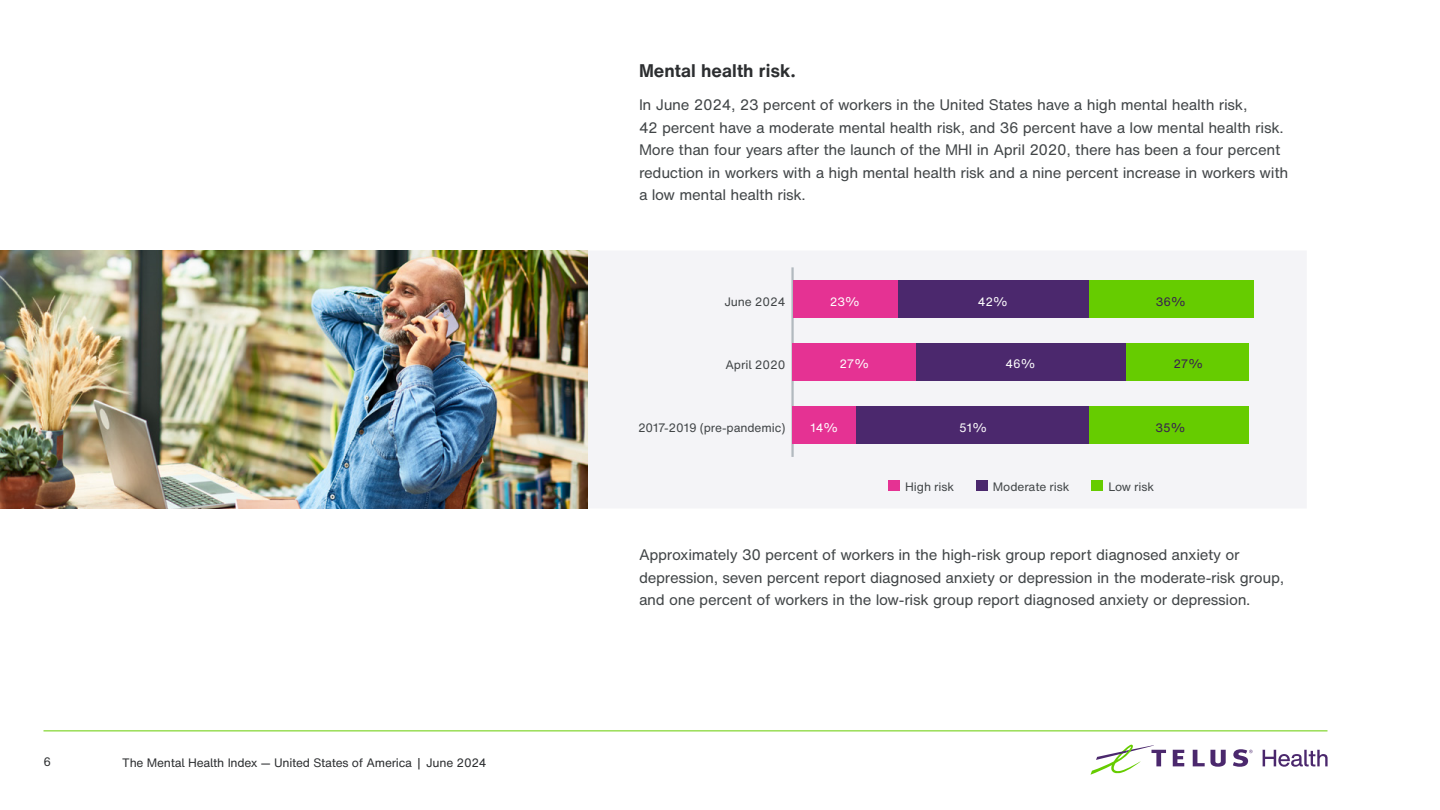
<style>
.page{position:relative;width:1440px;height:810px;background:#fff}
.page>*{position:absolute;margin:0;border:0;box-sizing:border-box;transform-origin:0 0}
.t1{font:700 18px "H Nfor TELUS";color:#2c2e30}
.t2{font:15px/22.5px "H Nfor TELUS";letter-spacing:-.02em;color:#414547}
.t3{font:12px "H Nfor TELUSSA";letter-spacing:-.02em;color:#2c2e30}
.t4{font:12px "H Nfor TELUSSA";letter-spacing:-.005em;color:#414547}
.t5{font:12px "H Nfor TELUS";letter-spacing:-.005em;color:#414547}
.t6{font:12px "H Nfor TELUS";color:#fff}
.t7{font:12px "H Nfor TELUS";color:#371e4f}
.t8{font:12px "H Nfor TELUS";color:#2c2e30}
</style>
<div class="page">
<svg style="left:1173px;top:750px;width:11px;height:16px"></svg>
<svg style="left:1193px;top:750px;width:33px;height:17px"></svg>
<svg style="left:1090px;top:745px;width:76px;height:30px"></svg>
<svg style="left:1233px;top:749px;width:20px;height:18px"></svg>
<svg style="left:1263px;top:750px;width:65px;height:17px"></svg>
<hr style="left:44px;top:730px;width:1284px;height:1px;background:#6c0">
<div style="left:1px;top:251px;width:1305px;height:257px;background:#f4f4f7"></div>
<hr style="left:791px;top:267px;width:3px;height:190px;background:#b2b9bf">
<div style="left:1089px;top:280px;width:164px;height:38px;background:#6c0"></div>
<div style="left:1125px;top:343px;width:124px;height:38px;background:#6c0"></div>
<div style="left:1089px;top:406px;width:160px;height:38px;background:#6c0"></div>
<div style="left:897px;top:280px;width:192px;height:38px;background:#4b286d"></div>
<div style="left:916px;top:343px;width:209px;height:38px;background:#4b286d"></div>
<div style="left:856px;top:406px;width:233px;height:38px;background:#4b286d"></div>
<div style="left:793px;top:280px;width:104px;height:38px;background:#e53293"></div>
<div style="left:793px;top:343px;width:123px;height:38px;background:#e53293"></div>
<div style="left:793px;top:406px;width:63px;height:38px;background:#e53293"></div>
<div style="left:1092px;top:480px;width:11px;height:11px;background:#6c0"></div>
<div style="left:976px;top:480px;width:12px;height:11px;background:#4b286d"></div>
<div style="left:888px;top:480px;width:12px;height:11px;background:#e53293"></div>
<img style="left:0;top:250px;width:588px;height:258px">
<p class="t8" style="left:44px;top:754px;width:9px">6</p>
<p class="t3" style="left:122px;top:754px;width:366px">The Mental Health Index — United States of America | June 2024</p>
<p class="t1" style="left:639px;top:57px;width:159px">Mental health risk.</p>
<p class="t2" style="left:639px;top:94px;width:651px">In June 2024, 23 percent of workers in the United States have a high mental health risk,<br>42 percent have a moderate mental health risk, and 36 percent have a low mental health risk.<br>More than four years after the launch of the MHI in April 2020, there has been a four percent reduction in workers with a high mental health risk and a nine percent increase in workers with a low mental health risk.</p>
<p class="t4" style="left:724px;top:293px;width:63px">June 2024</p>
<p class="t6" style="left:830px;top:293px;width:31px">23%</p>
<p class="t6" style="left:978px;top:293px;width:31px">42%</p>
<p class="t7" style="left:1156px;top:293px;width:31px">36%</p>
<p class="t4" style="left:725px;top:356px;width:61px">April 2020</p>
<p class="t6" style="left:840px;top:356px;width:31px">27%</p>
<p class="t6" style="left:1005px;top:356px;width:31px">46%</p>
<p class="t7" style="left:1173px;top:356px;width:31px">27%</p>
<p class="t4" style="left:638px;top:419px;width:149px">2017-2019 (pre-pandemic)</p>
<p class="t6" style="left:810px;top:419px;width:29px">14%</p>
<p class="t6" style="left:959px;top:419px;width:29px">51%</p>
<p class="t7" style="left:1155px;top:419px;width:31px">35%</p>
<p class="t5" style="left:905px;top:478px;width:51px">High risk</p>
<p class="t5" style="left:993px;top:478px;width:78px">Moderate risk</p>
<p class="t5" style="left:1109px;top:478px;width:47px">Low risk</p>
<p class="t2" style="left:639px;top:544px;width:647px">Approximately 30 percent of workers in the high-risk group report diagnosed anxiety or depression, seven percent report diagnosed anxiety or depression in the moderate-risk group, and one percent of workers in the low-risk group report diagnosed anxiety or depression.</p>
</div>
